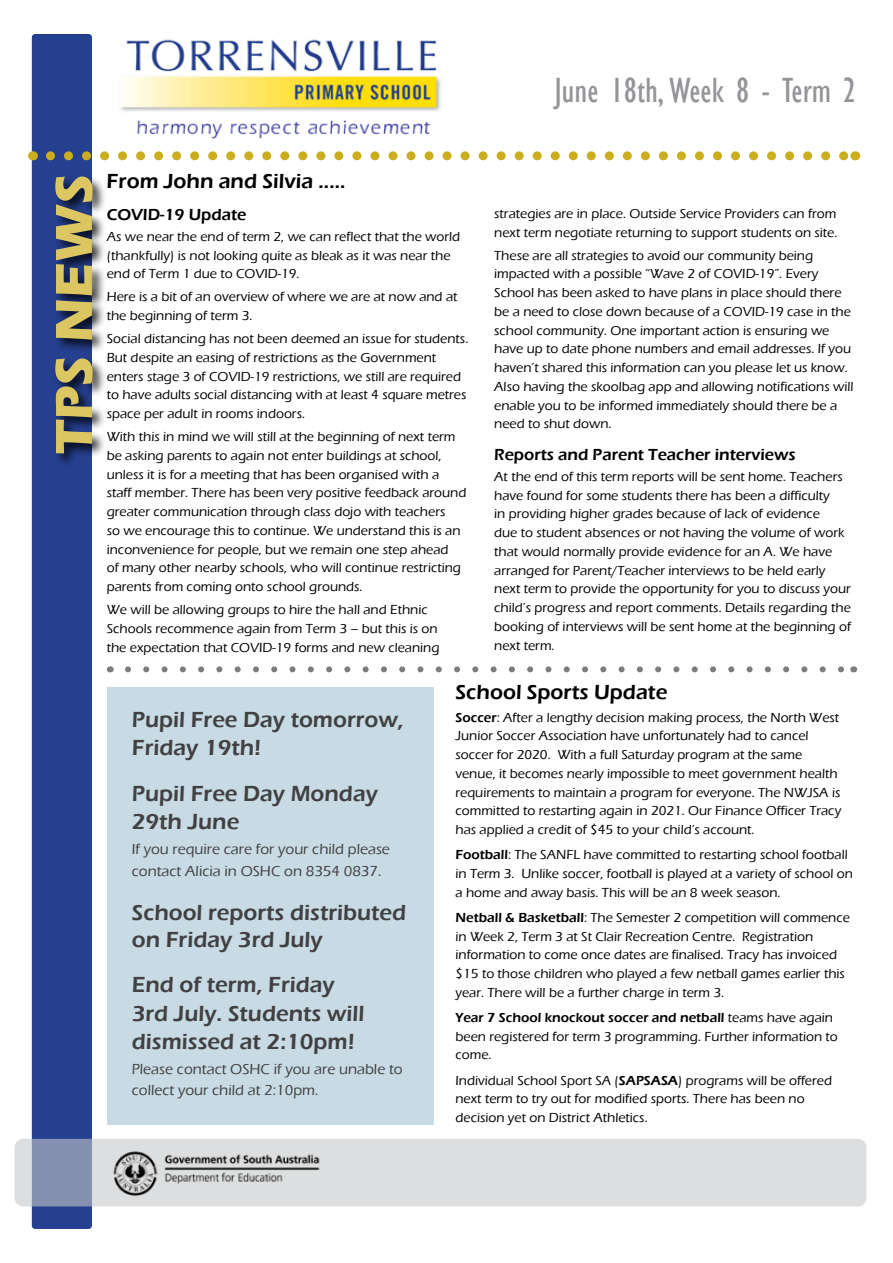
<style>
.page{position:relative;width:893px;height:1263px;background:#fff}
.page>*{position:absolute;margin:0;border:0;box-sizing:border-box;transform-origin:0 0}
.t1{font:700 54px "Eras ITC";color:#dbc662}
.t2{font:condensed 36px "Gill Sans";color:#939598}
.t3{font:600 22.5px/28.5px "Eras ITC";color:#414042}
.t4{font:600 21px "Eras ITC";color:#000}
.t5{font:600 16.5px "Eras ITC";color:#000}
.t6{font:500 15px/21px "Eras ITC";color:#414042}
.t7{font:500 13.5px/18.8px "Eras ITC";color:#000}
.s1{font-weight:600}
</style>
<div class="page">
<div style="left:107px;top:687px;width:326px;height:437px;background:#c8dbe4"></div>
<img style="left:120px;top:39px;width:321px;height:100px">
<div style="left:32px;top:34px;width:60px;height:1195px;background:#25408f;border-radius:3px"></div>
<svg style="left:50px;top:151px;width:796px;height:9px"></svg>
<svg style="left:15px;top:1139px;width:851px;height:67px;background:#d4d6da"></svg>
<div style="left:53px;top:174px;width:54px;height:294px;background:#000;opacity:.75"></div>
<img style="left:100px;top:1139px;width:238px;height:67px">
<svg style="left:128px;top:666px;width:716px;height:6px"></svg>
<h2 class="t2" style="left:554px;top:69px;width:303px">June 18th, Week 8 - Term 2</h2>
<h1 class="t1" style="left:43px;top:454px;width:282px;rotate:-90deg">TPS NEWS</h1>
<h3 class="t4" style="left:107px;top:169px;width:241px">From John and Silvia .....</h3>
<p class="t7" style="left:494px;top:204px;width:345px">strategies are in place. Outside Service Providers can from next term negotiate returning to support students on site.</p>
<p class="t7" style="left:494px;top:246px;width:361px">These are all strategies to avoid our community being impacted with a possible “Wave 2 of COVID-19”. Every School has been asked to have plans in place should there be a need to close down because of a COVID-19 case in the school community. One important action is ensuring we have up to date phone numbers and email addresses. If you haven’t shared this information can you please let us know.<br>Also having the skoolbag app and allowing notifications will enable you to be informed immediately should there be a need to shut down.</p>
<p class="t5" style="left:494px;top:445px;width:303px">Reports and Parent Teacher interviews</p>
<p class="t7" style="left:494px;top:467px;width:358px">At the end of this term reports will be sent home. Teachers have found for some students there has been a difficulty<br>in providing higher grades because of lack of evidence<br>due to student absences or not having the volume of work that would normally provide evidence for an A. We have arranged for Parent/Teacher interviews to be held early next term to provide the opportunity for you to discuss your child’s progress and report comments. Details regarding the booking of interviews will be sent home at the beginning of next term.</p>
<h3 class="t4" style="left:455px;top:680px;width:213px">School Sports Update</h3>
<p class="t7" style="left:455px;top:708px;width:387px"><span class="s1">Soccer</span>: After a lengthy decision making process, the North West Junior Soccer Association have unfortunately had to cancel soccer for 2020. With a full Saturday program at the same venue, it becomes nearly impossible to meet government health requirements to maintain a program for everyone. The NWJSA is committed to restarting again in 2021. Our Finance Officer Tracy has applied a credit of $45 to your child’s account.</p>
<p class="t7" style="left:455px;top:845px;width:399px"><span class="s1">Football</span>: The SANFL have committed to restarting school football in Term 3. Unlike soccer, football is played at a variety of school on a home and away basis. This will be an 8 week season.</p>
<p class="t7" style="left:455px;top:908px;width:396px"><span class="s1">Netball &amp; Basketball</span>: The Semester 2 competition will commence in Week 2, Term 3 at St Clair Recreation Centre. Registration information to come once dates are finalised. Tracy has invoiced $15 to those children who played a few netball games earlier this year. There will be a further charge in term 3.</p>
<p class="t7" style="left:455px;top:1008px;width:384px"><span class="s1">Year 7 School knockout soccer and netball</span> teams have again been registered for term 3 programming. Further information to come.</p>
<p class="t7" style="left:455px;top:1071px;width:378px">Individual School Sport SA (<span class="s1">SAPSASA</span>) programs will be offered next term to try out for modified sports. There has been no decision yet on District Athletics.</p>
<p class="t5" style="left:107px;top:205px;width:141px">COVID-19 Update</p>
<p class="t7" style="left:107px;top:227px;width:355px">As we near the end of term 2, we can reflect that the world (thankfully) is not looking quite as bleak as it was near the end of Term 1 due to COVID-19.</p>
<p class="t7" style="left:107px;top:288px;width:352px">Here is a bit of an overview of where we are at now and at the beginning of term 3.</p>
<p class="t7" style="left:107px;top:329px;width:363px">Social distancing has not been deemed an issue for students.<br>But despite an easing of restrictions as the Government enters stage 3 of COVID-19 restrictions, we still are required to have adults social distancing with at least 4 square metres space per adult in rooms indoors.</p>
<p class="t7" style="left:107px;top:427px;width:361px">With this in mind we will still at the beginning of next term be asking parents to again not enter buildings at school, unless it is for a meeting that has been organised with a staff member. There has been very positive feedback around greater communication through class dojo with teachers<br>so we encourage this to continue. We understand this is an inconvenience for people, but we remain one step ahead<br>of many other nearby schools, who will continue restricting parents from coming onto school grounds.</p>
<p class="t7" style="left:107px;top:600px;width:334px">We will be allowing groups to hire the hall and Ethnic<br>Schools recommence again from Term 3 – but this is on the expectation that COVID-19 forms and new cleaning</p>
<h3 class="t3" style="left:132px;top:705px;width:273px">Pupil Free Day tomorrow,<br>Friday 19th!</h3>
<h3 class="t3" style="left:132px;top:779px;width:248px">Pupil Free Day Monday<br>29th June</h3>
<p class="t6" style="left:132px;top:839px;width:260px">If you require care for your child please contact Alicia in OSHC on 8354 0837.</p>
<h3 class="t3" style="left:132px;top:899px;width:276px;line-height:27px">School reports distributed on Friday 3rd July</h3>
<h3 class="t3" style="left:132px;top:970px;width:234px">End of term, Friday<br>3rd July. Students will dismissed at 2:10pm!</h3>
<p class="t6" style="left:132px;top:1059px;width:272px">Please contact OSHC if you are unable to collect your child at 2:10pm.</p>
</div>
